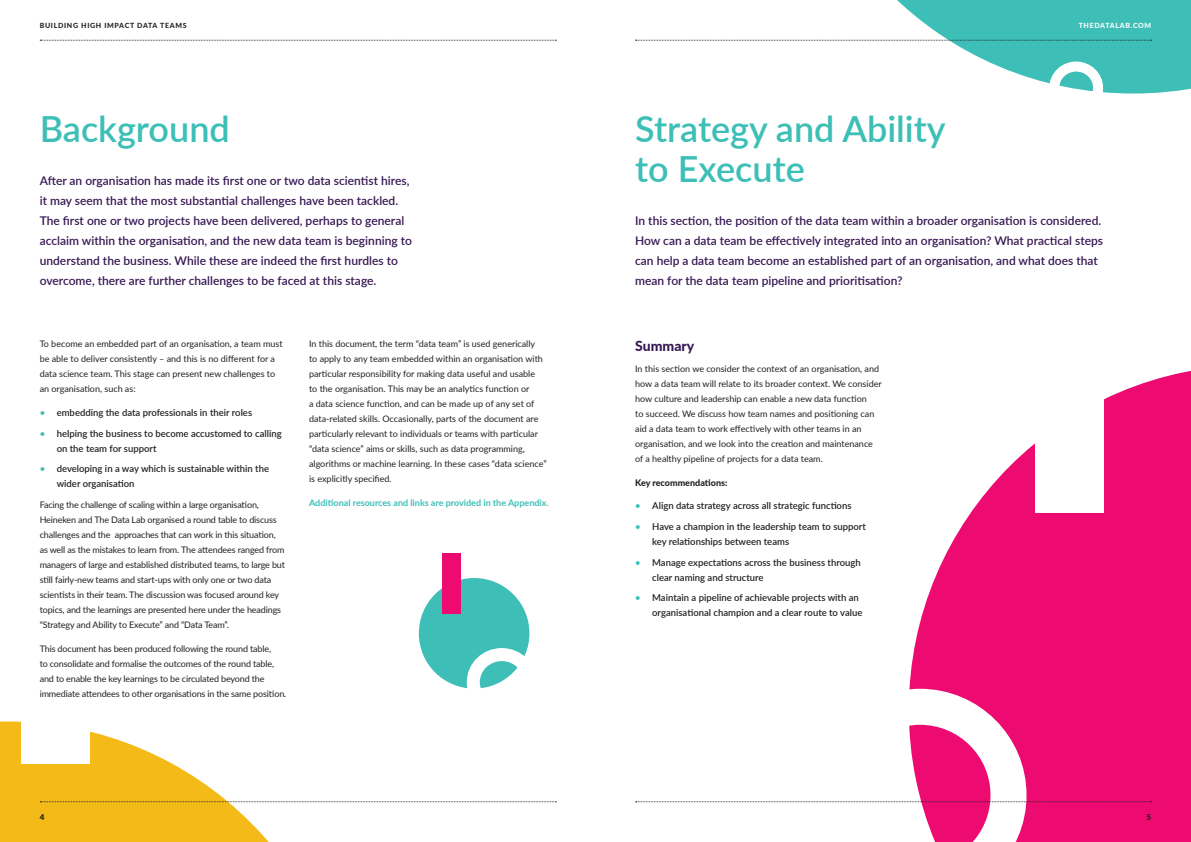
<style>
.page{position:relative;width:1191px;height:842px;background:#fff}
.page>*{position:absolute;margin:0;border:0;box-sizing:border-box;transform-origin:0 0}
.Large_Heading{font:600 36px/40px "Lato";color:#3dbfb8}
.Sub_Heading{font:800 14px "Lato";color:#371753}
.Intro_Para{font:600 12px/20px "Lato";color:#371753}
.t1{font:600 9.5px/15px "Lato";color:#231f20}
.Body_Copy{font:9px/15px "Lato";letter-spacing:-.005em;color:#231f20}
.Body_Copy-2{font:700 9px "Lato";color:#3dbfb8}
.Sub_Sub{font:800 9px "Lato";color:#231f20}
.t2{font:900 8px "Lato";color:#231f20}
.t3{font:800 7px "Lato";letter-spacing:.1em;color:#231f20}
.t4{font:800 7px "Lato";letter-spacing:.1em;color:#fff}
.s1{color:#3dbfb8}
</style>
<div class="page">
<div style="left:419px;top:578px;width:110px;height:110px;background:#3dbfb8;border-radius:50%"></div>
<div style="left:467px;top:648px;width:70px;height:68px;border:13px solid #fff;border-radius:50%"></div>
<div style="left:1049px;top:62px;width:54px;height:52px;border:10px solid #fff;border-radius:50%"></div>
<div style="left:442px;top:553px;width:19px;height:61px;background:#ed0b71"></div>
<svg style="left:0;top:721px;width:351px;height:121px"></svg>
<div style="left:21px;top:561px;width:68px;height:202px;background:#fff"></div>
<svg style="left:909px;top:370px;width:282px;height:472px;fill:#ed0b71"></svg>
<div style="left:1035px;top:310px;width:68px;height:202px;background:#fff"></div>
<svg style="left:40px;top:801px;width:516px;height:1px"></svg>
<svg style="left:40px;top:40px;width:516px;height:1px"></svg>
<svg style="left:635px;top:0;width:556px;height:94px"></svg>
<svg style="left:635px;top:689px;width:516px;height:153px"></svg>
<p class="t3" style="left:40px;top:21px;width:148px">BUILDING HIGH IMPACT DATA TEAMS</p>
<p class="Large_Heading" style="left:40px;top:108px;width:192px">Background</p>
<p class="Intro_Para" style="left:40px;top:170px;width:374px">After an organisation has made its first one or two data scientist hires, it may seem that the most substantial challenges have been tackled.<br>The first one or two projects have been delivered, perhaps to general acclaim within the organisation, and the new data team is beginning to understand the business. While these are indeed the first hurdles to overcome, there are further challenges to be faced at this stage.</p>
<p class="Body_Copy" style="left:40px;top:336px;width:244px">To become an embedded part of an organisation, a team must be able to deliver consistently – and this is no different for a data science team. This stage can present new challenges to an organisation, such as:</p>
<p class="t1" style="left:40px;top:405px;width:214px"><span class="s1">•</span> embedding the data professionals in their roles</p>
<p class="t1" style="left:57px;top:425px;width:226px;text-indent:-17px"><span class="s1">•</span> helping the business to become accustomed to calling on the team for support</p>
<p class="t1" style="left:57px;top:461px;width:214px;text-indent:-17px"><span class="s1">•</span> developing in a way which is sustainable within the wider organisation</p>
<p class="Body_Copy" style="left:40px;top:497px;width:247px">Facing the challenge of scaling within a large organisation, Heineken and The Data Lab organised a round table to discuss challenges and the approaches that can work in this situation, as well as the mistakes to learn from. The attendees ranged from managers of large and established distributed teams, to large but still fairly-new teams and start-ups with only one or two data scientists in their team. The discussion was focused around key topics, and the learnings are presented here under the headings “Strategy and Ability to Execute” and “Data Team”.</p>
<p class="Body_Copy" style="left:40px;top:640px;width:248px">This document has been produced following the round table,<br>to consolidate and formalise the outcomes of the round table, and to enable the key learnings to be circulated beyond the immediate attendees to other organisations in the same position.</p>
<p class="Body_Copy" style="left:309px;top:336px;width:239px">In this document, the term “data team” is used generically<br>to apply to any team embedded within an organisation with particular responsibility for making data useful and usable<br>to the organisation. This may be an analytics function or<br>a data science function, and can be made up of any set of data-related skills. Occasionally, parts of the document are particularly relevant to individuals or teams with particular “data science” aims or skills, such as data programming, algorithms or machine learning. In these cases “data science” is explicitly specified.</p>
<p class="Body_Copy-2" style="left:309px;top:496px;width:241px">Additional resources and links are provided in the Appendix.</p>
<p class="t4" style="left:1078px;top:21px;width:74px">THEDATALAB.COM</p>
<p class="Large_Heading" style="left:635px;top:108px;width:312px">Strategy and Ability to Execute</p>
<p class="Intro_Para" style="left:635px;top:210px;width:469px">In this section, the position of the data team within a broader organisation is considered.<br>How can a data team be effectively integrated into an organisation? What practical steps can help a data team become an established part of an organisation, and what does that mean for the data team pipeline and prioritisation?</p>
<p class="Sub_Heading" style="left:635px;top:336px;width:61px">Summary</p>
<p class="Body_Copy" style="left:635px;top:361px;width:248px">In this section we consider the context of an organisation, and how a data team will relate to its broader context. We consider how culture and leadership can enable a new data function<br>to succeed. We discuss how team names and positioning can aid a data team to work effectively with other teams in an organisation, and we look into the creation and maintenance of a healthy pipeline of projects for a data team.</p>
<p class="Sub_Sub" style="left:635px;top:476px;width:94px">Key recommendations:</p>
<p class="t1" style="left:635px;top:498px;width:218px"><span class="s1">•</span> Align data strategy across all strategic functions</p>
<p class="t1" style="left:652px;top:518px;width:215px;text-indent:-17px"><span class="s1">•</span> Have a champion in the leadership team to support key relationships between teams</p>
<p class="t1" style="left:652px;top:554px;width:210px;text-indent:-17px"><span class="s1">•</span> Manage expectations across the business through clear naming and structure</p>
<p class="t1" style="left:652px;top:590px;width:212px;text-indent:-17px"><span class="s1">•</span> Maintain a pipeline of achievable projects with an organisational champion and a clear route to value</p>
<p class="t2" style="left:40px;top:811px;width:6px">4</p>
<p class="t2" style="left:1146px;top:811px;width:6px">5</p>
</div>
